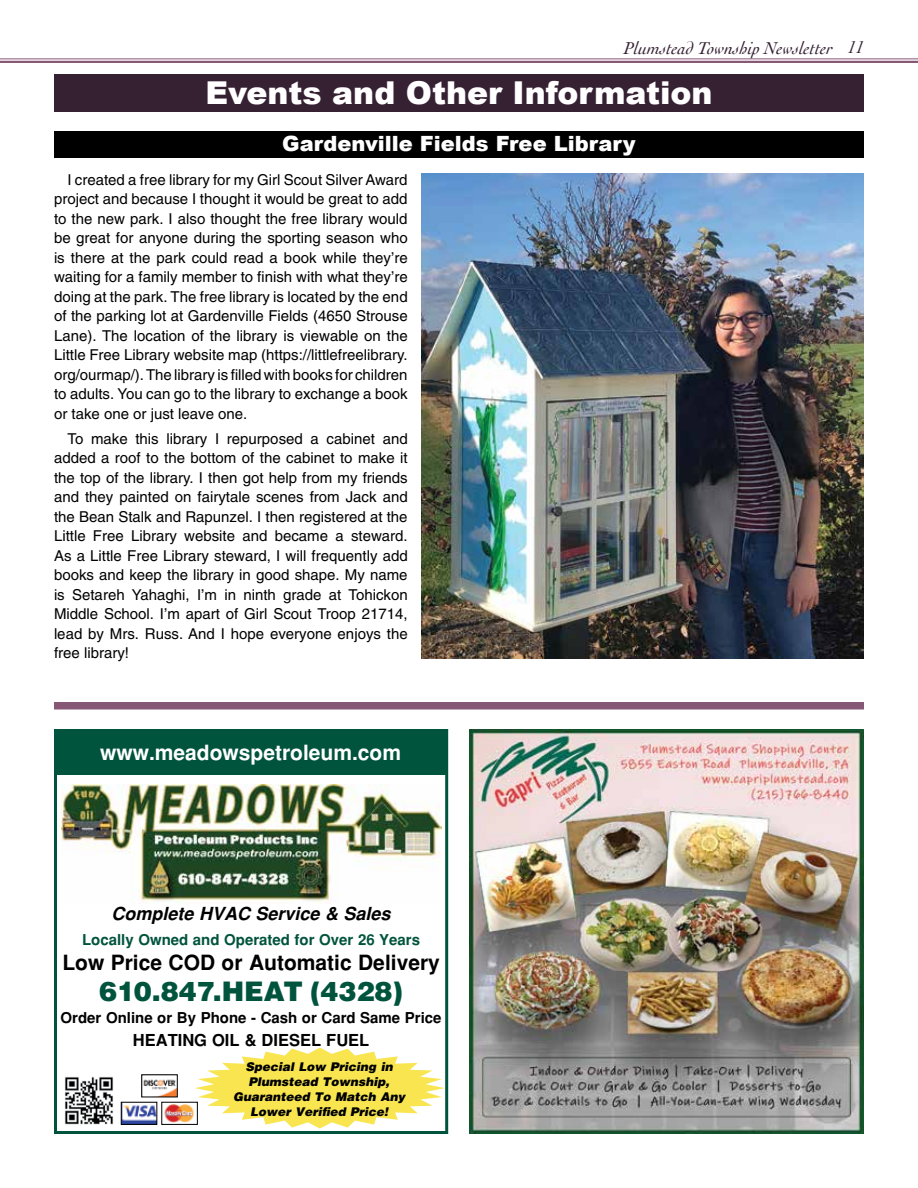
<style>
.page{position:relative;width:918px;height:1188px;background:#fff}
.page>*{position:absolute;margin:0;border:0;box-sizing:border-box;transform-origin:0 0}
.t1{font:900 31.5px "Arial";color:#fff}
.t2{font:900 27px "Helvetica";color:#00533d}
.t3{font:700 21px "Helvetica";color:#000}
.t4{font:900 21px "Arial";color:#fff}
.t5{font:700 21px "Helvetica";color:#fff}
.t6{font:italic 18px "Cochin";color:#362133}
.t7{font:italic 700 18px "Helvetica";color:#000}
.t8{font:700 16.5px "Helvetica";color:#000}
.t9{font:15px/19.5px "Helvetica";color:#000;text-align:justify}
.t10{font:700 15px "Helvetica";color:#000}
.t11{font:700 15px "Helvetica";color:#00533d}
.t12{font:italic 900 12px/15px "Helvetica";color:#000;text-align:center}
</style>
<div class="page">
<hr style="left:0;top:58px;width:918px;height:1px;background:#875776">
<hr style="left:0;top:61px;width:918px;height:2px;background:#875776">
<div style="left:54px;top:702px;width:810px;height:8px;background:#875776"></div>
<div style="left:54px;top:729px;width:394px;height:405px;background:#fff;border:3px solid #00533d"></div>
<div style="left:54px;top:729px;width:393px;height:46px;background:#00533d"></div>
<img style="left:61px;top:784px;width:381px;height:119px">
<svg style="left:195px;top:1048px;width:250px;height:81px"></svg>
<img style="left:65px;top:1077px;width:48px;height:48px">
<img style="left:123px;top:1105px;width:32px;height:18px">
<div style="left:121px;top:1102px;width:36px;height:23px;border:1px solid #000"></div>
<img style="left:164px;top:1104px;width:32px;height:19px">
<div style="left:162px;top:1102px;width:36px;height:23px;border:1px solid #000"></div>
<img style="left:144px;top:1079px;width:31px;height:16px">
<img style="left:470px;top:729px;width:394px;height:405px">
<div style="left:54px;top:74px;width:810px;height:38px;background:#362133"></div>
<div style="left:54px;top:131px;width:810px;height:27px;background:#000"></div>
<img style="left:421px;top:173px;width:443px;height:485px">
<p class="t6" style="left:624px;top:36px;width:242px">Plumstead Township Newsletter 11</p>
<h1 class="t1" style="left:205px;top:70px;width:509px">Events and Other Information</h1>
<h3 class="t4" style="left:282px;top:128px;width:355px">Gardenville Fields Free Library</h3>
<p class="t9" style="left:54px;top:170px;width:355px;text-indent:14px">I created a free library for my Girl Scout Silver Award project and because I thought it would be great to add to the new park. I also thought the free library would be great for anyone during the sporting season who is there at the park could read a book while they’re waiting for a family member to finish with what they’re doing at the park. The free library is located by the end of the parking lot at Gardenville Fields (4650 Strouse Lane). The location of the library is viewable on the Little Free Library website map (https://littlefreelibrary. org/ourmap/). The library is filled with books for children to adults. You can go to the library to exchange a book or take one or just leave one.</p>
<p class="t9" style="left:54px;top:429px;width:355px;text-indent:14px">To make this library I repurposed a cabinet and added a roof to the bottom of the cabinet to make it the top of the library. I then got help from my friends and they painted on fairytale scenes from Jack and the Bean Stalk and Rapunzel. I then registered at the Little Free Library website and became a steward.<br>As a Little Free Library steward, I will frequently add books and keep the library in good shape. My name is Setareh Yahaghi, I’m in ninth grade at Tohickon Middle School. I’m apart of Girl Scout Troop 21714, lead by Mrs. Russ. And I hope everyone enjoys the free library!</p>
<h3 class="t5" style="left:100px;top:740px;width:303px">www.meadowspetroleum.com</h3>
<p class="t7" style="left:112px;top:903px;width:281px">Complete HVAC Service &amp; Sales</p>
<p class="t11" style="left:82px;top:931px;width:340px">Locally Owned and Operated for Over 26 Years</p>
<h3 class="t3" style="left:62px;top:951px;width:379px">Low Price COD or Automatic Delivery</h3>
<h2 class="t2" style="left:99px;top:974px;width:306px">610.847.HEAT (4328)</h2>
<p class="t10" style="left:61px;top:1009px;width:382px">Order Online or By Phone - Cash or Card Same Price</p>
<p class="t8" style="left:133px;top:1030px;width:238px">HEATING OIL &amp; DIESEL FUEL</p>
<p class="t12" style="left:233px;top:1059px;width:173px">Special Low Pricing in<br>Plumstead Township,<br>Guaranteed To Match Any<br>Lower Verified Price!</p>
</div>
